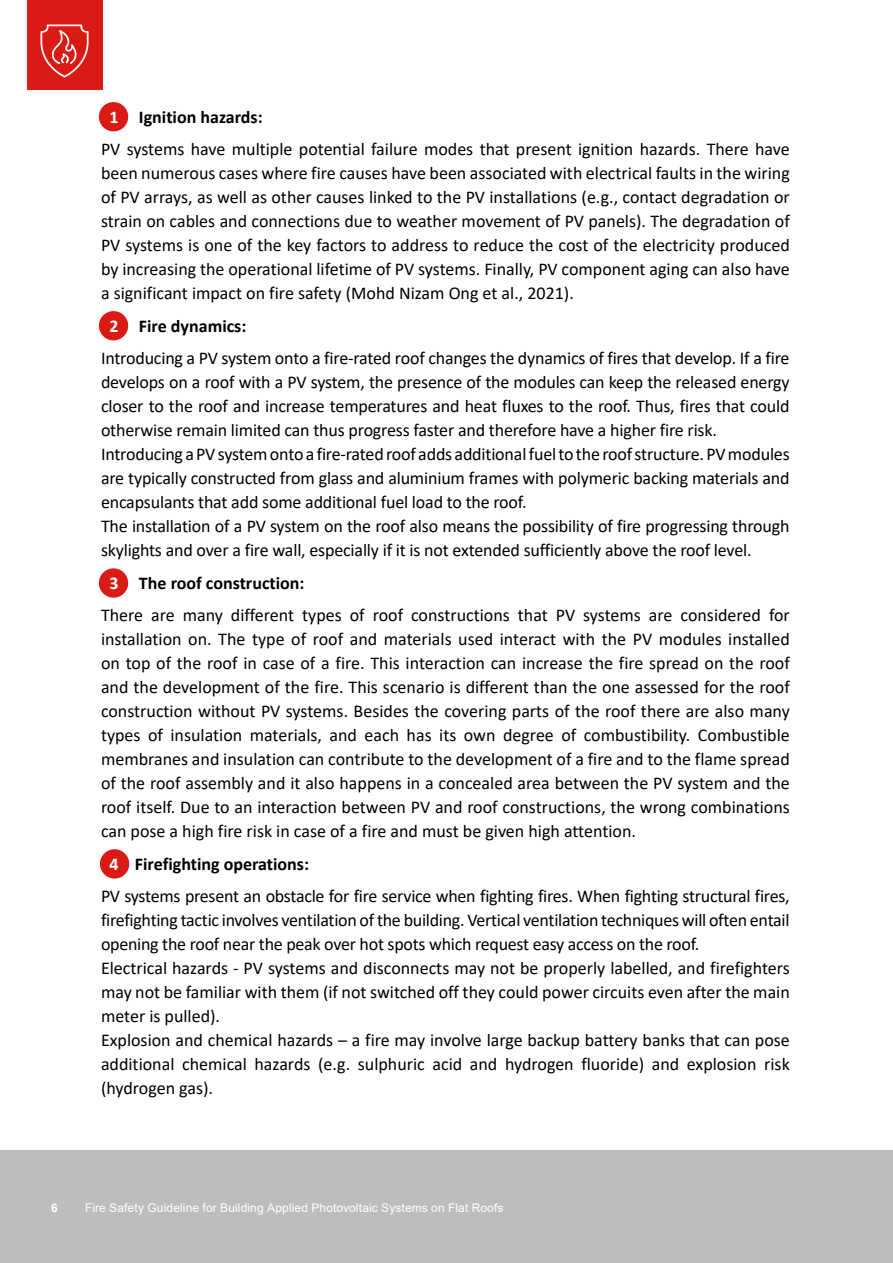
<style>
.page{position:relative;width:893px;height:1263px;background:#fff}
.page>*{position:absolute;margin:0;border:0;box-sizing:border-box;transform-origin:0 0}
.t1{font:18px/24px "Calibri";letter-spacing:-.01em;color:#000}
.t2{font:12px "Arial";letter-spacing:.01em;color:#fff}
.t3{font:700 12px "Arial";color:#fff}
.s1{font-weight:700;color:#fff}
.s2{font-weight:700}
</style>
<div class="page">
<div style="left:0;top:1150px;width:893px;height:113px;background:#bcbdbf"></div>
<div style="left:27px;top:0;width:75px;height:89px;background:#da1a15"></div>
<svg style="left:41px;top:25px;width:48px;height:53px"></svg>
<div style="left:99px;top:311px;width:29px;height:29px;background:#da1a15;border-radius:50%"></div>
<div style="left:99px;top:568px;width:29px;height:30px;background:#da1a15;border-radius:50%"></div>
<div style="left:100px;top:849px;width:29px;height:29px;background:#da1a15;border-radius:50%"></div>
<div style="left:99px;top:102px;width:29px;height:29px;background:#da1a15;border-radius:50%"></div>
<hr style="left:892px;top:576px;width:1px;height:55px;background:#da1a15">
<p class="t1" style="left:101px;top:100px;width:690px;line-height:32.5px;text-indent:8px"><span class="s1">1</span> <span class="s2">Ignition hazards:<br></span>PV systems have multiple potential failure modes that present ignition hazards. There have</p>
<p class="t1" style="left:101px;top:161px;width:690px;text-align:justify">been numerous cases where fire causes have been associated with electrical faults in the wiring of PV arrays, as well as other causes linked to the PV installations (e.g., contact degradation or strain on cables and connections due to weather movement of PV panels). The degradation of PV systems is one of the key factors to address to reduce the cost of the electricity produced by increasing the operational lifetime of PV systems. Finally, PV component aging can also have a significant impact on fire safety (Mohd Nizam Ong et al., 2021).</p>
<p class="t1" style="left:101px;top:309px;width:690px;line-height:32.5px;text-indent:8px"><span class="s1">2</span> <span class="s2">Fire dynamics:<br></span>Introducing a PV system onto a fire-rated roof changes the dynamics of fires that develop. If a fire</p>
<p class="t1" style="left:101px;top:370px;width:690px">develops on a roof with a PV system, the presence of the modules can keep the released energy closer to the roof and increase temperatures and heat fluxes to the roof. Thus, fires that could otherwise remain limited can thus progress faster and therefore have a higher fire risk.<br>Introducing a PV system onto a fire-rated roof adds additional fuel to the roof structure. PV modules are typically constructed from glass and aluminium frames with polymeric backing materials and encapsulants that add some additional fuel load to the roof.<br>The installation of a PV system on the roof also means the possibility of fire progressing through skylights and over a fire wall, especially if it is not extended sufficiently above the roof level.</p>
<p class="t1" style="left:101px;top:566px;width:690px;line-height:32.5px;text-indent:8px"><span class="s1">3</span> <span class="s2">The roof construction:<br></span>There are many different types of roof constructions that PV systems are considered for</p>
<p class="t1" style="left:101px;top:627px;width:690px;text-align:justify">installation on. The type of roof and materials used interact with the PV modules installed on top of the roof in case of a fire. This interaction can increase the fire spread on the roof and the development of the fire. This scenario is different than the one assessed for the roof construction without PV systems. Besides the covering parts of the roof there are also many types of insulation materials, and each has its own degree of combustibility. Combustible membranes and insulation can contribute to the development of a fire and to the flame spread of the roof assembly and it also happens in a concealed area between the PV system and the roof itself. Due to an interaction between PV and roof constructions, the wrong combinations can pose a high fire risk in case of a fire and must be given high attention.</p>
<p class="t1" style="left:101px;top:847px;width:690px;line-height:32.5px;text-indent:8px"><span class="s1">4</span> <span class="s2">Firefighting operations:<br></span>PV systems present an obstacle for fire service when fighting fires. When fighting structural fires,</p>
<p class="t1" style="left:101px;top:908px;width:690px">firefighting tactic involves ventilation of the building. Vertical ventilation techniques will often entail opening the roof near the peak over hot spots which request easy access on the roof.<br>Electrical hazards - PV systems and disconnects may not be properly labelled, and firefighters may not be familiar with them (if not switched off they could power circuits even after the main meter is pulled).<br>Explosion and chemical hazards – a fire may involve large backup battery banks that can pose additional chemical hazards (e.g. sulphuric acid and hydrogen fluoride) and explosion risk (hydrogen gas).</p>
<p class="t3" style="left:51px;top:1199px;width:8px">6</p>
<p class="t2" style="left:85px;top:1199px;width:420px">Fire Safety Guideline for Building Applied Photovoltaic Systems on Flat Roofs</p>
</div>
